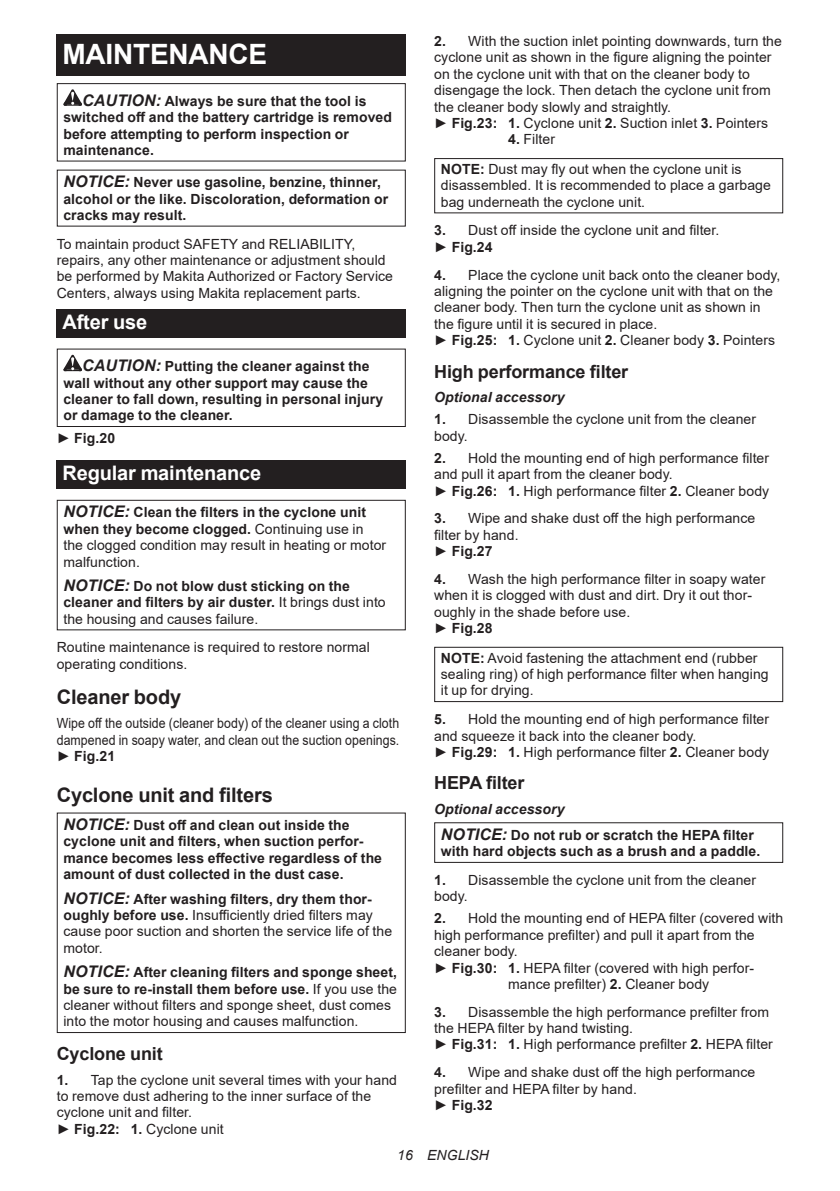
<style>
.page{position:relative;width:840px;height:1191px;background:#fff}
.page>*{position:absolute;margin:0;border:0;box-sizing:border-box;transform-origin:0 0}
.t1{font:700 28px "Arial";letter-spacing:-.01em;color:#fff}
.t2{font:700 20px "Arial";letter-spacing:-.01em;color:#231f20}
.t3{font:700 20px "Arial";letter-spacing:-.01em;color:#fff}
.t4{font:700 18px "Arial";letter-spacing:-.01em;color:#231f20}
.t5{font:14px/16.4px "Arial";letter-spacing:.005em;color:#231f20}
.t6{font:700 14px/16.4px "Arial";letter-spacing:.005em;color:#231f20}
.t7{font:14px/16.4px "Arial";letter-spacing:.005em;color:#231f20;text-align:justify;scale:.88 1}
.t8{font:italic 700 14px "Arial";letter-spacing:.005em;color:#231f20}
.t9{font:italic 14px "Arial";letter-spacing:.005em;color:#231f20}
.s1{font-style:italic;font-size:16px}
.s2{font-weight:400}
.s3{font-weight:700;font-style:italic;font-size:16px}
.s4{font-weight:700}
.s5{font-style:italic}
</style>
<div class="page">
<div style="left:57px;top:34px;width:348px;height:41px;background:#231f20"></div>
<svg style="left:63px;top:89px;width:19px;height:17px"></svg>
<div style="left:57px;top:83px;width:348px;height:79px;border:1px solid #231f20"></div>
<div style="left:57px;top:309px;width:348px;height:29px;background:#231f20"></div>
<svg style="left:63px;top:355px;width:19px;height:16px"></svg>
<div style="left:57px;top:348px;width:348px;height:79px;border:1px solid #231f20"></div>
<div style="left:57px;top:460px;width:348px;height:29px;background:#231f20"></div>
<div style="left:57px;top:500px;width:348px;height:130px;border:1px solid #231f20"></div>
<div style="left:57px;top:812px;width:348px;height:221px;border:1px solid #231f20"></div>
<div style="left:434px;top:158px;width:348px;height:55px;border:1px solid #231f20"></div>
<div style="left:434px;top:647px;width:348px;height:55px;border:1px solid #231f20"></div>
<div style="left:434px;top:822px;width:348px;height:41px;border:1px solid #231f20"></div>
<h1 class="t1" style="left:62px;top:34px;width:206px">MAINTENANCE</h1>
<p class="t6" style="left:63px;top:93px;width:330px;text-indent:19px"><span class="s1">CAUTION:</span> Always be sure that the tool is switched off and the battery cartridge is removed before attempting to perform inspection or maintenance.</p>
<p class="t6" style="left:63px;top:174px;width:326px"><span class="s1">NOTICE:</span> Never use gasoline, benzine, thinner, alcohol or the like. Discoloration, deformation or cracks may result.</p>
<p class="t5" style="left:57px;top:235px;width:337px">To maintain product SAFETY and RELIABILITY, repairs, any other maintenance or adjustment should be performed by Makita Authorized or Factory Service Centers, always using Makita replacement parts.</p>
<h2 class="t3" style="left:62px;top:308px;width:86px">After use</h2>
<p class="t6" style="left:63px;top:358px;width:321px;text-indent:19px"><span class="s1">CAUTION:</span> Putting the cleaner against the wall without any other support may cause the cleaner to fall down, resulting in personal injury or damage to the cleaner.</p>
<p class="t6" style="left:57px;top:430px;width:60px"><span class="s2">►</span> Fig.20</p>
<h2 class="t3" style="left:62px;top:459px;width:200px">Regular maintenance</h2>
<p class="t5" style="left:63px;top:504px;width:324px"><span class="s3">NOTICE:</span> <span class="s4">Clean the filters in the cyclone unit when they become clogged.</span> Continuing use in the clogged condition may result in heating or motor malfunction.</p>
<p class="t6" style="left:63px;top:578px;width:323px"><span class="s1">NOTICE:</span> Do not blow dust sticking on the cleaner and filters by air duster. <span class="s2">It brings dust into the housing and causes failure.</span></p>
<p class="t5" style="left:57px;top:639px;width:314px">Routine maintenance is required to restore normal operating conditions.</p>
<h2 class="t2" style="left:57px;top:682px;width:126px">Cleaner body</h2>
<p class="t7" style="left:57px;top:715px;width:390px">Wipe off the outside (cleaner body) of the cleaner using a cloth dampened in soapy water, and clean out the suction openings. ► <span class="s4">Fig.21</span></p>
<h2 class="t2" style="left:57px;top:780px;width:217px">Cyclone unit and filters</h2>
<p class="t6" style="left:63px;top:817px;width:320px"><span class="s1">NOTICE:</span> Dust off and clean out inside the cyclone unit and filters, when suction perfor&shy;mance becomes less effective regardless of the amount of dust collected in the dust case.</p>
<p class="t5" style="left:63px;top:890px;width:330px"><span class="s3">NOTICE:</span> <span class="s4">After washing filters, dry them thor&shy;oughly before use.</span> Insufficiently dried filters may cause poor suction and shorten the service life of the motor.</p>
<p class="t5" style="left:63px;top:964px;width:335px"><span class="s3">NOTICE:</span> <span class="s4">After cleaning filters and sponge sheet, be sure to re-install them before use.</span> If you use the cleaner without filters and sponge sheet, dust comes into the motor housing and causes malfunction.</p>
<p class="t4" style="left:57px;top:1040px;width:107px">Cyclone unit</p>
<p class="t5" style="left:57px;top:1071px;width:341px"><span class="s4">1.</span> Tap the cyclone unit several times with your hand to remove dust adhering to the inner surface of the cyclone unit and filter.<br>► <span class="s4">Fig.22: 1.</span> Cyclone unit</p>
<p class="t5" style="left:434px;top:33px;width:349px"><span class="s4">2.</span> With the suction inlet pointing downwards, turn the cyclone unit as shown in the figure aligning the pointer on the cyclone unit with that on the cleaner body to disengage the lock. Then detach the cyclone unit from the cleaner body slowly and straightly.<br>► <span class="s4">Fig.23: 1.</span> Cyclone unit <span class="s4">2.</span> Suction inlet <span class="s4">3.</span> Pointers</p>
<p class="t5" style="left:440px;top:125px;width:302px;line-height:29.6px;text-indent:67px"><span class="s4">4.</span> Filter<br><span class="s4">NOTE:</span> Dust may fly out when the cyclone unit is</p>
<p class="t5" style="left:440px;top:177px;width:331px">disassembled. It is recommended to place a garbage bag underneath the cyclone unit.</p>
<p class="t5" style="left:434px;top:222px;width:286px"><span class="s4">3.</span> Dust off inside the cyclone unit and filter. ► <span class="s4">Fig.24</span></p>
<p class="t5" style="left:434px;top:266px;width:347px"><span class="s4">4.</span> Place the cyclone unit back onto the cleaner body, aligning the pointer on the cyclone unit with that on the cleaner body. Then turn the cyclone unit as shown in the figure until it is secured in place.<br>► <span class="s4">Fig.25: 1.</span> Cyclone unit <span class="s4">2.</span> Cleaner body <span class="s4">3.</span> Pointers</p>
<p class="t4" style="left:434px;top:358px;width:195px">High performance filter</p>
<p class="t8" style="left:434px;top:388px;width:132px">Optional accessory</p>
<p class="t5" style="left:434px;top:411px;width:323px"><span class="s4">1.</span> Disassemble the cyclone unit from the cleaner body.</p>
<p class="t5" style="left:434px;top:450px;width:336px"><span class="s4">2.</span> Hold the mounting end of high performance filter and pull it apart from the cleaner body.<br>► <span class="s4">Fig.26: 1.</span> High performance filter <span class="s4">2.</span> Cleaner body</p>
<p class="t5" style="left:434px;top:510px;width:322px"><span class="s4">3.</span> Wipe and shake dust off the high performance filter by hand.<br>► <span class="s4">Fig.27</span></p>
<p class="t5" style="left:434px;top:570px;width:332px"><span class="s4">4.</span> Wash the high performance filter in soapy water when it is clogged with dust and dirt. Dry it out thor&shy;oughly in the shade before use.<br>► <span class="s4">Fig.28</span></p>
<p class="t5" style="left:440px;top:649px;width:329px"><span class="s4">NOTE:</span> Avoid fastening the attachment end (rubber sealing ring) of high performance filter when hanging it up for drying.</p>
<p class="t5" style="left:434px;top:711px;width:336px"><span class="s4">5.</span> Hold the mounting end of high performance filter and squeeze it back into the cleaner body.<br>► <span class="s4">Fig.29: 1.</span> High performance filter <span class="s4">2.</span> Cleaner body</p>
<p class="t4" style="left:434px;top:770px;width:92px">HEPA filter</p>
<p class="t6" style="left:440px;top:796px;width:314px;line-height:25.6px;text-indent:-7px"><span class="s5">Optional accessory<br></span><span class="s1">NOTICE:</span> Do not rub or scratch the HEPA filter</p>
<p class="t6" style="left:440px;top:843px;width:321px">with hard objects such as a brush and a paddle.</p>
<p class="t5" style="left:434px;top:871px;width:323px"><span class="s4">1.</span> Disassemble the cyclone unit from the cleaner body.</p>
<p class="t5" style="left:434px;top:910px;width:350px"><span class="s4">2.</span> Hold the mounting end of HEPA filter (covered with</p>
<p class="t5" style="left:434px;top:926px;width:322px">high performance prefilter) and pull it apart from the</p>
<p class="t5" style="left:434px;top:943px;width:85px">cleaner body.</p>
<p class="t5" style="left:434px;top:959px;width:321px">► <span class="s4">Fig.30: 1.</span> HEPA filter (covered with high perfor-</p>
<p class="t5" style="left:508px;top:975px;width:202px">mance prefilter) <span class="s4">2.</span> Cleaner body</p>
<p class="t5" style="left:434px;top:1003px;width:340px"><span class="s4">3.</span> Disassemble the high performance prefilter from the HEPA filter by hand twisting.<br>► <span class="s4">Fig.31: 1.</span> High performance prefilter <span class="s4">2.</span> HEPA filter</p>
<p class="t5" style="left:434px;top:1064px;width:322px"><span class="s4">4.</span> Wipe and shake dust off the high performance prefilter and HEPA filter by hand.<br>► <span class="s4">Fig.32</span></p>
<p class="t9" style="left:397px;top:1146px;width:93px">16 ENGLISH</p>
</div>
